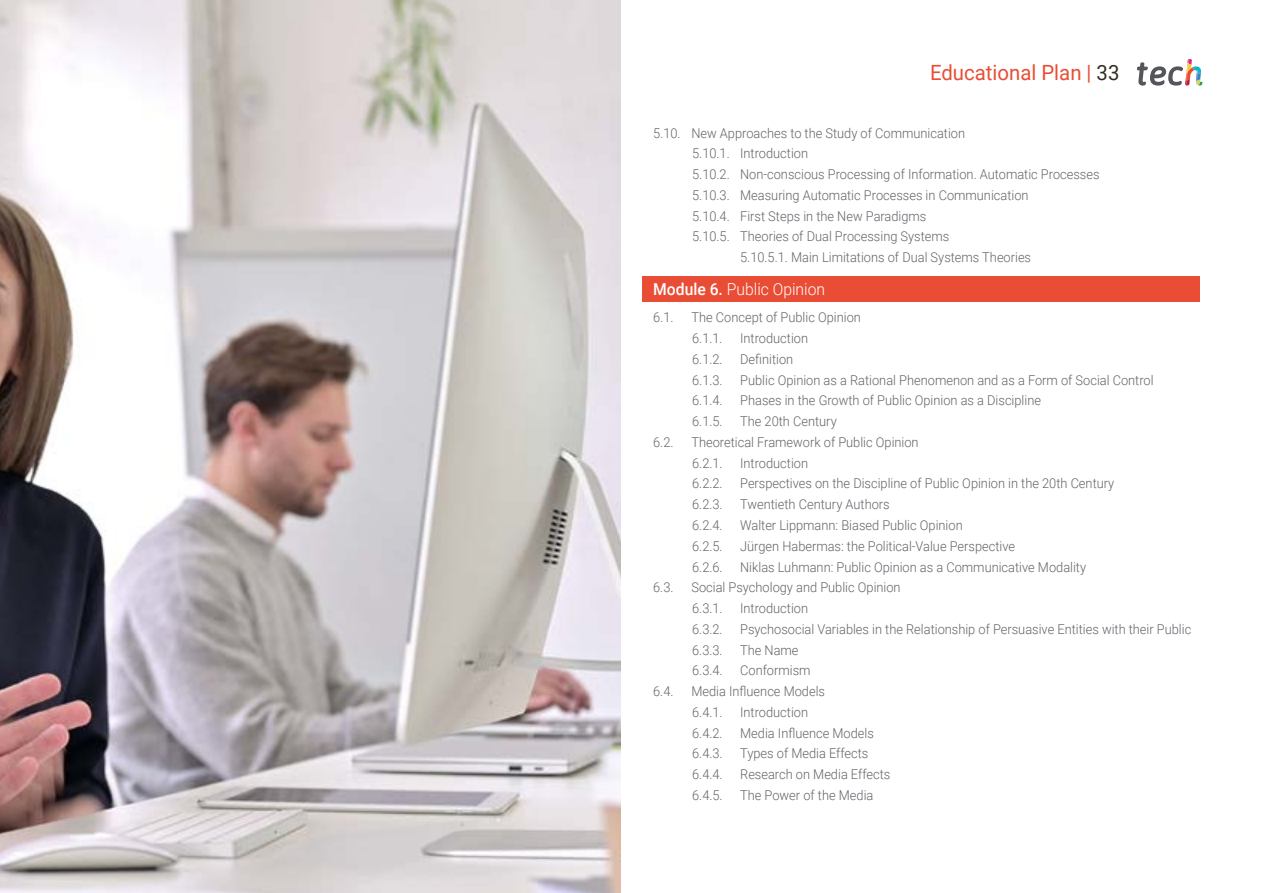
<style>
.page{position:relative;width:1263px;height:893px;background:#fff}
.page>*{position:absolute;margin:0;border:0;box-sizing:border-box;transform-origin:0 0}
.t1{font:21px "Roboto";color:#e94d35}
.t2{font:300 16.5px "Roboto";color:#fff;scale:.95 1}
.t3{font:300 13.5px/20.7px "Roboto";color:#61646a;scale:.95 1}
.s1{color:#312e20}
.s2{font-weight:500}
</style>
<div class="page">
<img style="left:0;top:0;width:621px;height:893px">
<div style="left:642px;top:277px;width:557px;height:25px;background:#e94d35"></div>
<svg style="left:1137px;top:59px;width:65px;height:27px"></svg>
<h1 class="t1" style="left:930px;top:57px;width:191px">Educational Plan | <span class="s1">33</span></h1>
<p class="t3" style="left:653px;top:122px;width:330px">5.10. New Approaches to the Study of Communication</p>
<p class="t3" style="left:692px;top:143px;width:124px">5.10.1. Introduction</p>
<p class="t3" style="left:692px;top:164px;width:430px">5.10.2. Non-conscious Processing of Information. Automatic Processes</p>
<p class="t3" style="left:692px;top:184px;width:356px">5.10.3. Measuring Automatic Processes in Communication</p>
<p class="t3" style="left:692px;top:205px;width:248px">5.10.4. First Steps in the New Paradigms</p>
<p class="t3" style="left:692px;top:226px;width:272px">5.10.5. Theories of Dual Processing Systems</p>
<p class="t3" style="left:740px;top:247px;width:308px">5.10.5.1. Main Limitations of Dual Systems Theories</p>
<p class="t2" style="left:653px;top:278px;width:182px"><span class="s2">Module 6.</span> Public Opinion</p>
<p class="t3" style="left:653px;top:307px;width:23px">6.1.</p>
<p class="t3" style="left:691px;top:307px;width:180px">The Concept of Public Opinion<br>6.1.1.</p>
<p class="t3" style="left:740px;top:328px;width:73px">Introduction</p>
<p class="t3" style="left:692px;top:348px;width:34px">6.1.2.</p>
<p class="t3" style="left:740px;top:348px;width:57px">Definition</p>
<p class="t3" style="left:692px;top:369px;width:34px">6.1.3.</p>
<p class="t3" style="left:740px;top:369px;width:437px">Public Opinion as a Rational Phenomenon and as a Form of Social Control</p>
<p class="t3" style="left:692px;top:390px;width:34px">6.1.4.</p>
<p class="t3" style="left:740px;top:390px;width:318px">Phases in the Growth of Public Opinion as a Discipline</p>
<p class="t3" style="left:692px;top:411px;width:34px">6.1.5.</p>
<p class="t3" style="left:740px;top:411px;width:103px">The 20th Century</p>
<p class="t3" style="left:653px;top:431px;width:23px">6.2.</p>
<p class="t3" style="left:691px;top:431px;width:241px">Theoretical Framework of Public Opinion<br>6.2.1.</p>
<p class="t3" style="left:740px;top:452px;width:73px">Introduction</p>
<p class="t3" style="left:692px;top:473px;width:34px">6.2.2.</p>
<p class="t3" style="left:740px;top:473px;width:395px">Perspectives on the Discipline of Public Opinion in the 20th Century</p>
<p class="t3" style="left:692px;top:494px;width:34px">6.2.3.</p>
<p class="t3" style="left:740px;top:494px;width:159px">Twentieth Century Authors</p>
<p class="t3" style="left:692px;top:514px;width:34px">6.2.4.</p>
<p class="t3" style="left:740px;top:514px;width:236px">Walter Lippmann: Biased Public Opinion</p>
<p class="t3" style="left:692px;top:535px;width:34px">6.2.5.</p>
<p class="t3" style="left:740px;top:535px;width:291px">Jürgen Habermas: the Political-Value Perspective</p>
<p class="t3" style="left:692px;top:556px;width:34px">6.2.6.</p>
<p class="t3" style="left:740px;top:556px;width:366px">Niklas Luhmann: Public Opinion as a Communicative Modality</p>
<p class="t3" style="left:653px;top:577px;width:23px">6.3.</p>
<p class="t3" style="left:691px;top:577px;width:222px">Social Psychology and Public Opinion<br>6.3.1.</p>
<p class="t3" style="left:740px;top:597px;width:73px">Introduction</p>
<p class="t3" style="left:692px;top:618px;width:34px">6.3.2.</p>
<p class="t3" style="left:740px;top:618px;width:476px">Psychosocial Variables in the Relationship of Persuasive Entities with their Public</p>
<p class="t3" style="left:692px;top:639px;width:34px">6.3.3.</p>
<p class="t3" style="left:740px;top:639px;width:63px">The Name</p>
<p class="t3" style="left:692px;top:660px;width:34px">6.3.4.</p>
<p class="t3" style="left:740px;top:660px;width:76px">Conformism</p>
<p class="t3" style="left:653px;top:680px;width:23px">6.4.</p>
<p class="t3" style="left:691px;top:680px;width:142px">Media Influence Models<br>6.4.1.</p>
<p class="t3" style="left:740px;top:701px;width:73px">Introduction</p>
<p class="t3" style="left:692px;top:722px;width:34px">6.4.2.</p>
<p class="t3" style="left:740px;top:722px;width:142px">Media Influence Models</p>
<p class="t3" style="left:692px;top:743px;width:34px">6.4.3.</p>
<p class="t3" style="left:740px;top:743px;width:137px">Types of Media Effects</p>
<p class="t3" style="left:692px;top:763px;width:34px">6.4.4.</p>
<p class="t3" style="left:740px;top:763px;width:160px">Research on Media Effects</p>
<p class="t3" style="left:692px;top:784px;width:34px">6.4.5.</p>
<p class="t3" style="left:740px;top:784px;width:142px">The Power of the Media</p>
</div>
